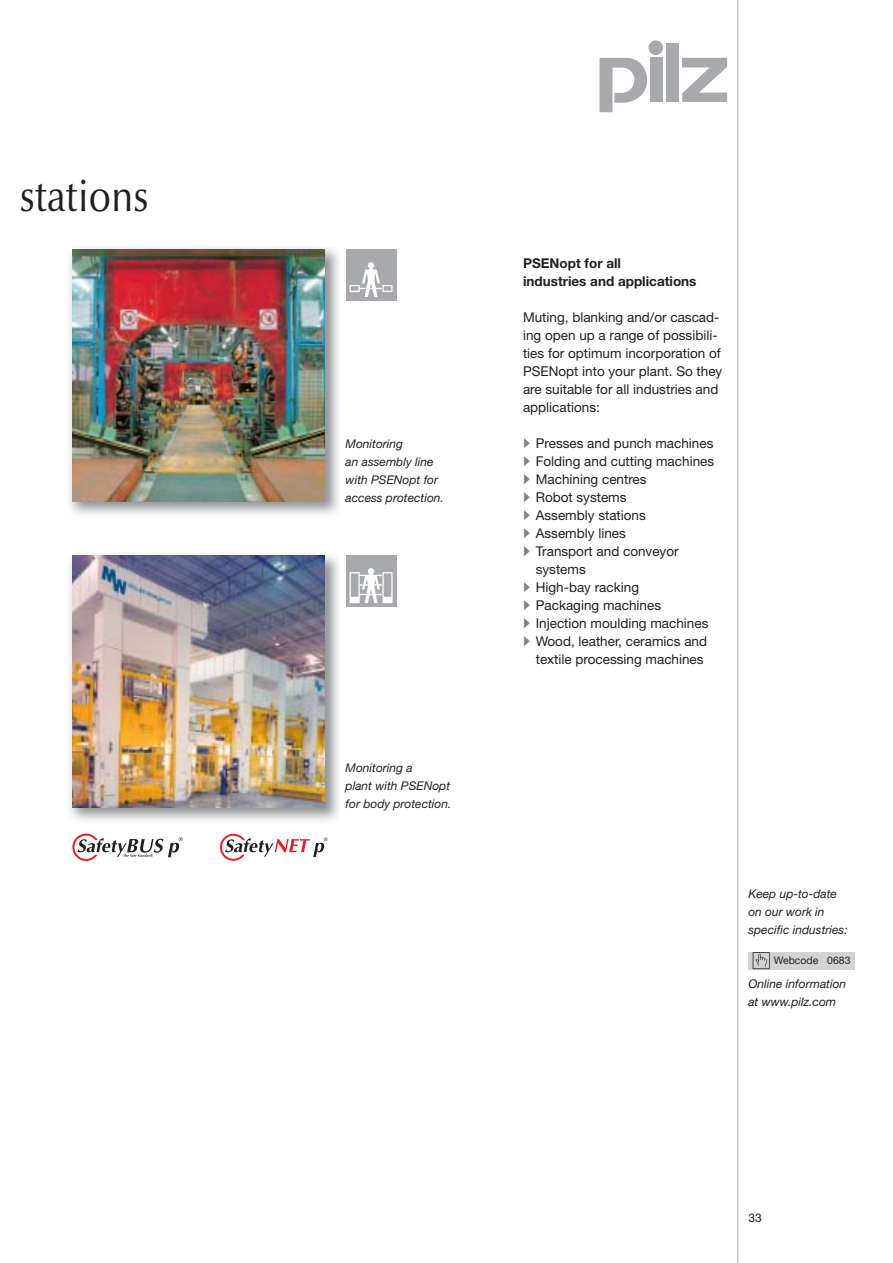
<style>
.page{position:relative;width:893px;height:1263px;background:#fff}
.page>*{position:absolute;margin:0;border:0;box-sizing:border-box;transform-origin:0 0}
.t1{font:45px "Optima Nova LT Pro";letter-spacing:.005em;color:#231f20;scale:.85 1}
.t2{font:13.5px/18px "Helvetica Neue LT Pro";color:#231f20}
.t3{font:700 13.5px/18px "Helvetica Neue LT Pro";color:#231f20}
.t4{font:italic 12px/18px "Helvetica Neue LT Pro";color:#231f20}
.t5{font:12px "Helvetica Neue LT Pro";color:#231f20}
.t6{font:10.5px "Helvetica Neue LT Pro";color:#231f20}
.s1{color:#808285}
</style>
<div class="page">
<img style="left:70px;top:555px;width:269px;height:266px">
<img style="left:72px;top:556px;width:252px;height:252px">
<img style="left:70px;top:248px;width:269px;height:267px">
<img style="left:72px;top:250px;width:252px;height:252px">
<svg style="left:600px;top:58px;width:47px;height:54px"></svg>
<div style="left:650px;top:58px;width:12px;height:44px;background:#a7a9ac"></div>
<div style="left:648px;top:40px;width:15px;height:15px;background:#a7a9ac;border-radius:50%"></div>
<div style="left:666px;top:44px;width:12px;height:58px;background:#a7a9ac"></div>
<svg style="left:682px;top:58px;width:45px;height:44px"></svg>
<div style="left:748px;top:952px;width:107px;height:17px;background:#d1d3d4"></div>
<svg style="left:753px;top:952px;width:17px;height:17px"></svg>
<hr style="left:737px;top:0;width:1px;height:1262px;background:#a7a9ac">
<div style="left:346px;top:556px;width:50px;height:51px;background:#a7a9ac"></div>
<svg style="left:350px;top:568px;width:43px;height:35px"></svg>
<div style="left:346px;top:250px;width:50px;height:51px;background:#a7a9ac"></div>
<svg style="left:350px;top:262px;width:43px;height:35px"></svg>
<svg style="left:72px;top:833px;width:111px;height:28px"></svg>
<svg style="left:220px;top:834px;width:107px;height:27px"></svg>
<h1 class="t1" style="left:20px;top:178px;width:153px">stations</h1>
<p class="t4" style="left:346px;top:436px;width:100px">Monitoring<br>an assembly line with PSENopt for access protection.</p>
<p class="t4" style="left:346px;top:760px;width:107px">Monitoring a<br>plant with PSENopt for body protection.</p>
<p class="t3" style="left:523px;top:255px;width:175px">PSENopt for all<br>industries and applications</p>
<p class="t2" style="left:523px;top:309px;width:201px">Muting, blanking and/or cascad&shy;ing open up a range of possibili&shy;ties for optimum incorporation of<br>PSENopt into your plant. So they are suitable for all industries and applications:</p>
<p class="t2" style="left:523px;top:435px;width:192px"><span class="s1">•</span> Presses and punch machines</p>
<p class="t2" style="left:523px;top:453px;width:193px"><span class="s1">•</span> Folding and cutting machines</p>
<p class="t2" style="left:523px;top:471px;width:125px"><span class="s1">•</span> Machining centres</p>
<p class="t2" style="left:523px;top:489px;width:105px"><span class="s1">•</span> Robot systems</p>
<p class="t2" style="left:523px;top:507px;width:124px"><span class="s1">•</span> Assembly stations</p>
<p class="t2" style="left:523px;top:525px;width:104px"><span class="s1">•</span> Assembly lines</p>
<p class="t2" style="left:536px;top:543px;width:144px;text-indent:-13px"><span class="s1">•</span> Transport and conveyor systems</p>
<p class="t2" style="left:523px;top:579px;width:118px"><span class="s1">•</span> High-bay racking</p>
<p class="t2" style="left:523px;top:597px;width:140px"><span class="s1">•</span> Packaging machines</p>
<p class="t2" style="left:523px;top:615px;width:187px"><span class="s1">•</span> Injection moulding machines</p>
<p class="t2" style="left:523px;top:633px;width:186px;text-align:right"><span class="s1">•</span> Wood, leather, ceramics and textile processing machines</p>
<p class="t4" style="left:748px;top:886px;width:101px">Keep up-to-date on our work in specific industries:</p>
<p class="t6" style="left:774px;top:957px;width:78px">Webcode 0683</p>
<p class="t4" style="left:748px;top:976px;width:99px">Online information at www.pilz.com</p>
<p class="t5" style="left:748px;top:1213px;width:15px">33</p>
</div>
